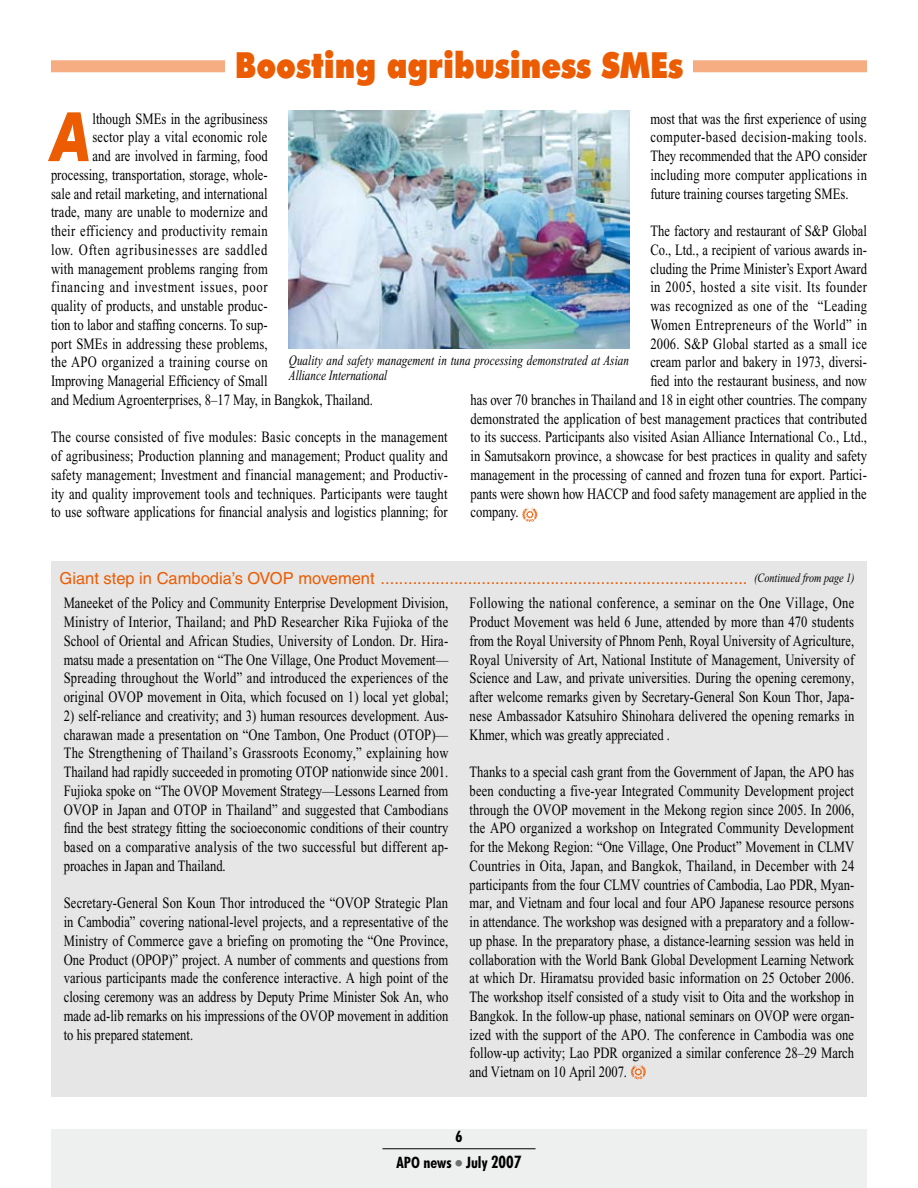
<style>
.page{position:relative;width:918px;height:1188px;background:#fff}
.page>*{position:absolute;margin:0;border:0;box-sizing:border-box;transform-origin:0 0}
.t1{font:italic 700 68.25px "Futura BT";color:#eb5c03;scale:.8 1}
.t2{font:900 36px "Futura BT";color:#eb5c03;scale:.85 1}
.t3{font:16.5px "Helvetica";color:#eb5c03}
.t4{font:15.75px/18.8px "Times New Roman";color:#000;text-align:justify;scale:.8 1}
.t5{font:15.75px "Times New Roman";letter-spacing:.025em;color:#000;scale:.8 1}
.t6{font:15.75px "Times New Roman";letter-spacing:.05em;color:#000;scale:.8 1}
.t7{font:15.75px "Times New Roman";letter-spacing:.035em;color:#000;scale:.8 1}
.t8{font:15.75px "Times New Roman";letter-spacing:.02em;color:#000;scale:.8 1}
.t9{font:700 condensed 15.75px "Futura BT";color:#000}
.t10{font:italic 14.25px/15px "Times New Roman";letter-spacing:.005em;color:#000;scale:.78 1}
.s1{font-family:"Times New Roman";font-style:italic;font-size:12.75px;color:#000}
.s2{font-family:"Ryumin";font-weight:300;font-stretch:normal;font-size:7.5px;color:#727172}
.s3{font-size:17.25px}
</style>
<div class="page">
<div style="left:51px;top:1129px;width:816px;height:59px;background:#eeefef"></div>
<hr style="left:382px;top:1148px;width:154px;height:1px;background:#000">
<div style="left:51px;top:60px;width:816px;height:12px;background:#f5ad81"></div>
<div style="left:225px;top:47px;width:468px;height:51px;background:#fff"></div>
<img style="left:289px;top:111px;width:340px;height:238px">
<div style="left:51px;top:561px;width:816px;height:536px;background:#e6e6e6"></div>
<svg style="left:522px;top:507px;width:15px;height:15px"></svg>
<svg style="left:631px;top:1065px;width:15px;height:14px"></svg>
<h2 class="t2" style="left:235px;top:43px;width:529px">Boosting agribusiness SMEs</h2>
<h1 class="t1" style="left:51px;top:95px;width:50px">A</h1>
<p class="t4" style="left:93px;top:109px;width:220px">lthough SMEs in the agribusiness</p>
<p class="t4" style="left:650px;top:109px;width:272px">most that was the first experience of using computer-based decision-making tools.<br>They recommended that the APO consider including more computer applications in future training courses targeting SMEs.</p>
<p class="t4" style="left:650px;top:222px;width:272px">The factory and restaurant of S&amp;P Global</p>
<p class="t4" style="left:650px;top:240px;width:272px">Co., Ltd., a recipient of various awards in-</p>
<p class="t4" style="left:650px;top:259px;width:272px">cluding the Prime Minister’s Export Award</p>
<p class="t7" style="left:650px;top:279px;width:272px">in 2005, hosted a site visit. Its founder</p>
<p class="t5" style="left:650px;top:297px;width:272px">was recognized as one of the “Leading</p>
<p class="t7" style="left:650px;top:316px;width:272px">Women Entrepreneurs of the World” in</p>
<p class="t8" style="left:650px;top:335px;width:272px">2006. S&amp;P Global started as a small ice</p>
<p class="t4" style="left:650px;top:353px;width:272px">cream parlor and bakery in 1973, diversi-</p>
<p class="t4" style="left:650px;top:372px;width:272px">fied into the restaurant business, and now</p>
<p class="t4" style="left:471px;top:390px;width:497px">has over 70 branches in Thailand and 18 in eight other countries. The company</p>
<p class="t4" style="left:471px;top:409px;width:497px">demonstrated the application of best management practices that contributed</p>
<p class="t4" style="left:471px;top:428px;width:497px">to its success. Participants also visited Asian Alliance International Co., Ltd.,</p>
<p class="t4" style="left:471px;top:447px;width:497px">in Samutsakorn province, a showcase for best practices in quality and safety</p>
<p class="t4" style="left:471px;top:465px;width:497px">management in the processing of canned and frozen tuna for export. Partici-</p>
<p class="t4" style="left:471px;top:484px;width:497px">pants were shown how HACCP and food safety management are applied in the</p>
<p class="t4" style="left:471px;top:503px;width:61px">company.</p>
<p class="t4" style="left:93px;top:128px;width:220px">sector play a vital economic role</p>
<p class="t4" style="left:93px;top:147px;width:220px">and are involved in farming, food</p>
<p class="t4" style="left:51px;top:165px;width:272px">processing, transportation, storage, whole-</p>
<p class="t4" style="left:51px;top:184px;width:272px">sale and retail marketing, and international</p>
<p class="t4" style="left:51px;top:203px;width:272px">trade, many are unable to modernize and</p>
<p class="t5" style="left:51px;top:222px;width:272px">their efficiency and productivity remain</p>
<p class="t6" style="left:51px;top:241px;width:272px">low. Often agribusinesses are saddled</p>
<p class="t4" style="left:51px;top:259px;width:272px">with management problems ranging from</p>
<p class="t6" style="left:51px;top:279px;width:272px">financing and investment issues, poor</p>
<p class="t4" style="left:51px;top:297px;width:272px">quality of products, and unstable produc-</p>
<p class="t4" style="left:51px;top:315px;width:272px">tion to labor and staffing concerns. To sup-</p>
<p class="t4" style="left:51px;top:334px;width:272px">port SMEs in addressing these problems,</p>
<p class="t5" style="left:51px;top:354px;width:272px">the APO organized a training course on</p>
<p class="t4" style="left:51px;top:372px;width:272px">Improving Managerial Efficiency of Small</p>
<p class="t4" style="left:51px;top:390px;width:404px">and Medium Agroenterprises, 8–17 May, in Bangkok, Thailand.</p>
<p class="t4" style="left:51px;top:428px;width:498px">The course consisted of five modules: Basic concepts in the management of agribusiness; Production planning and management; Product quality and safety management; Investment and financial management; and Productiv&shy;ity and quality improvement tools and techniques. Participants were taught to use software applications for financial analysis and logistics planning; for</p>
<p class="t10" style="left:289px;top:353px;width:438px">Quality and safety management in tuna processing demonstrated at Asian<br>Alliance International</p>
<p class="t3" style="left:60px;top:569px;width:797px">Giant step in Cambodia’s OVOP movement ................................................................................ <span class="s1">(Continued from page 1)</span></p>
<p class="t4" style="left:64px;top:594px;width:482px">Maneeket of the Policy and Community Enterprise Development Division, Ministry of Interior, Thailand; and PhD Researcher Rika Fujioka of the School of Oriental and African Studies, University of London. Dr. Hira&shy;matsu made a presentation on “The One Village, One Product Movement— Spreading throughout the World” and introduced the experiences of the original OVOP movement in Oita, which focused on 1) local yet global;</p>
<p class="t4" style="left:64px;top:706px;width:482px">2) self-reliance and creativity; and 3) human resources development. Aus&shy;charawan made a presentation on “One Tambon, One Product (OTOP)— The Strengthening of Thailand’s Grassroots Economy,” explaining how Thailand had rapidly succeeded in promoting OTOP nationwide since 2001.<br>Fujioka spoke on “The OVOP Movement Strategy—Lessons Learned from OVOP in Japan and OTOP in Thailand” and suggested that Cambodians find the best strategy fitting the socioeconomic conditions of their country based on a comparative analysis of the two successful but different ap&shy;proaches in Japan and Thailand.</p>
<p class="t4" style="left:64px;top:894px;width:482px">Secretary-General Son Koun Thor introduced the “OVOP Strategic Plan in Cambodia” covering national-level projects, and a representative of the Ministry of Commerce gave a briefing on promoting the “One Province, One Product (OPOP)” project. A number of comments and questions from various participants made the conference interactive. A high point of the closing ceremony was an address by Deputy Prime Minister Sok An, who made ad-lib remarks on his impressions of the OVOP movement in addition to his prepared statement.</p>
<p class="t4" style="left:470px;top:594px;width:483px">Following the national conference, a seminar on the One Village, One Product Movement was held 6 June, attended by more than 470 students from the Royal University of Phnom Penh, Royal University of Agriculture, Royal University of Art, National Institute of Management, University of Science and Law, and private universities. During the opening ceremony, after welcome remarks given by Secretary-General Son Koun Thor, Japa&shy;nese Ambassador Katsuhiro Shinohara delivered the opening remarks in Khmer, which was greatly appreciated .</p>
<p class="t4" style="left:470px;top:763px;width:482px">Thanks to a special cash grant from the Government of Japan, the APO has been conducting a five-year Integrated Community Development project through the OVOP movement in the Mekong region since 2005. In 2006, the APO organized a workshop on Integrated Community Development for the Mekong Region: “One Village, One Product” Movement in CLMV Countries in Oita, Japan, and Bangkok, Thailand, in December with 24 participants from the four CLMV countries of Cambodia, Lao PDR, Myan&shy;mar, and Vietnam and four local and four APO Japanese resource persons in attendance. The workshop was designed with a preparatory and a follow&shy;up phase. In the preparatory phase, a distance-learning session was held in collaboration with the World Bank Global Development Learning Network at which Dr. Hiramatsu provided basic information on 25 October 2006.<br>The workshop itself consisted of a study visit to Oita and the workshop in Bangkok. In the follow-up phase, national seminars on OVOP were organ&shy;ized with the support of the APO. The conference in Cambodia was one follow-up activity; Lao PDR organized a similar conference 28–29 March and Vietnam on 10 April 2007.</p>
<p class="t9" style="left:397px;top:1153px;width:126px">APO news <span class="s2">●</span> July <span class="s3">2007</span></p>
</div>
